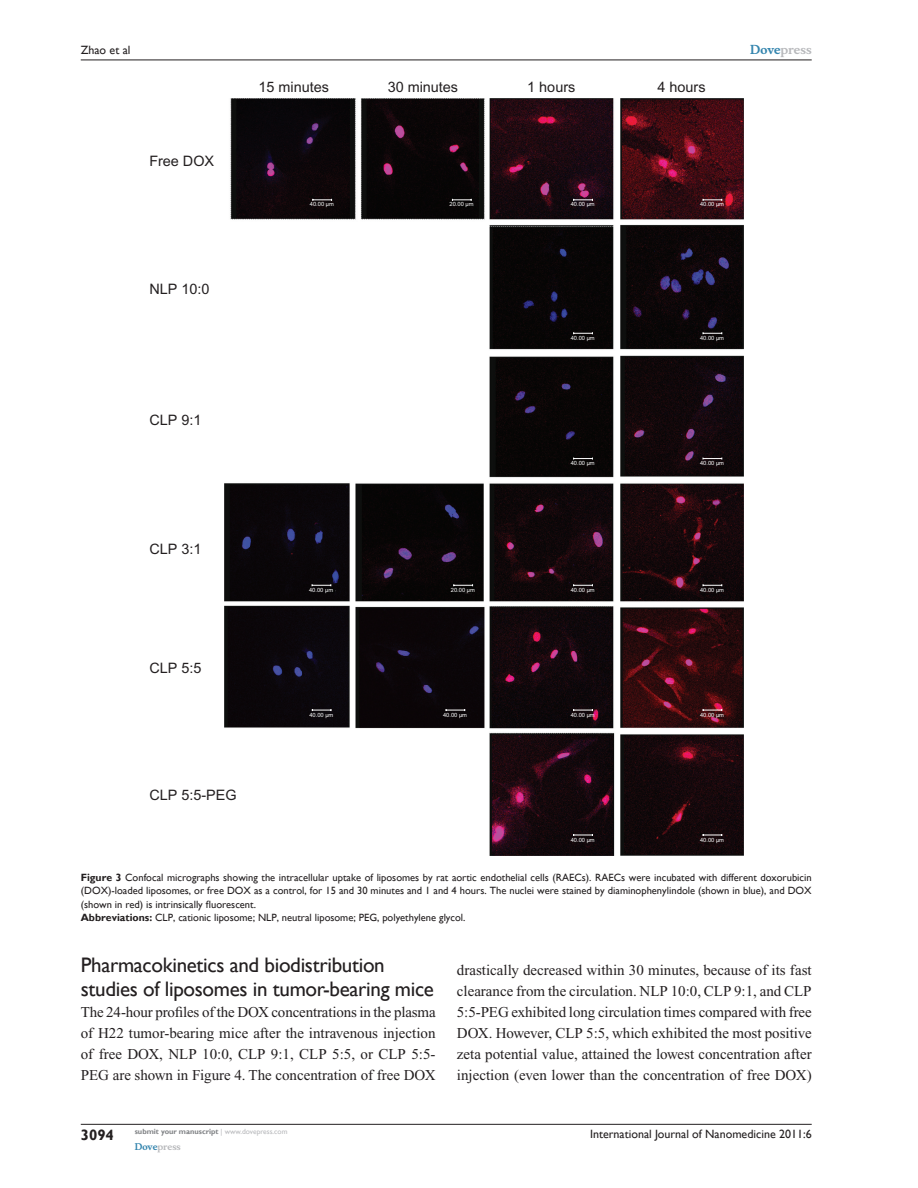
<style>
.page{position:relative;width:918px;height:1188px;background:#fff}
.page>*{position:absolute;margin:0;border:0;box-sizing:border-box;transform-origin:0 0}
.t1{font:21px/24px "Gill Sans";letter-spacing:-.015em;color:#231f20}
.t2{font:15px/21px "Times New Roman";color:#231f20;text-align:justify}
.t3{font:700 15px "Gill Sans";color:#231f20}
.t4{font:14.4px "Arial";color:#231f20}
.t5{font:12px "Gill Sans";color:#231f20}
.t6{font:700 12px "Musee";color:#b8b9bc}
.t7{font:10.5px/13.5px "Gill Sans";color:#231f20}
.t8{font:700 9px "Musee";color:#b8b9bc}
.t9{font:700 7.5px "Gill Sans";color:#808285}
.t10{font:5.7px "Arial";color:#fff}
.s1{color:#3485ae}
.s2{font-weight:700}
.s3{font-weight:400;color:#b8b9bc}
</style>
<div class="page">
<hr style="left:81px;top:1124px;width:731px;height:1px;background:#231f20">
<hr style="left:81px;top:60px;width:731px;height:1px;background:#231f20">
<img style="left:225px;top:99px;width:518px;height:756px">
<svg style="left:312px;top:199px;width:20px;height:2px"></svg>
<svg style="left:452px;top:199px;width:20px;height:2px"></svg>
<svg style="left:573px;top:199px;width:20px;height:2px"></svg>
<svg style="left:703px;top:199px;width:20px;height:2px"></svg>
<svg style="left:573px;top:332px;width:20px;height:2px"></svg>
<svg style="left:703px;top:332px;width:20px;height:2px"></svg>
<svg style="left:573px;top:458px;width:20px;height:2px"></svg>
<svg style="left:703px;top:458px;width:20px;height:2px"></svg>
<svg style="left:573px;top:584px;width:20px;height:2px"></svg>
<svg style="left:703px;top:584px;width:20px;height:2px"></svg>
<svg style="left:312px;top:584px;width:20px;height:2px"></svg>
<svg style="left:454px;top:584px;width:19px;height:2px"></svg>
<svg style="left:573px;top:709px;width:20px;height:2px"></svg>
<svg style="left:703px;top:709px;width:20px;height:2px"></svg>
<svg style="left:573px;top:834px;width:20px;height:2px"></svg>
<svg style="left:703px;top:834px;width:20px;height:2px"></svg>
<svg style="left:312px;top:709px;width:20px;height:2px"></svg>
<svg style="left:446px;top:709px;width:20px;height:2px"></svg>
<p class="t5" style="left:81px;top:43px;width:51px">Zhao et al</p>
<p class="t4" style="left:149px;top:152px;width:66px">Free DOX</p>
<p class="t4" style="left:149px;top:281px;width:62px">NLP 10:0</p>
<p class="t4" style="left:149px;top:412px;width:54px">CLP 9:1</p>
<p class="t4" style="left:259px;top:79px;width:72px">15 minutes</p>
<p class="t4" style="left:388px;top:79px;width:72px">30 minutes</p>
<p class="t4" style="left:527px;top:79px;width:50px">1 hours</p>
<p class="t4" style="left:658px;top:79px;width:50px">4 hours</p>
<p class="t6" style="left:750px;top:43px;width:63px"><span class="s1">Dove</span>press</p>
<p class="t10" style="left:310px;top:201px;width:26px">40.00 µm</p>
<p class="t10" style="left:450px;top:201px;width:26px">20.00 µm</p>
<p class="t10" style="left:571px;top:201px;width:26px">40.00 µm</p>
<p class="t10" style="left:700px;top:201px;width:26px">40.00 µm</p>
<p class="t10" style="left:571px;top:335px;width:26px">40.00 µm</p>
<p class="t10" style="left:700px;top:335px;width:26px">40.00 µm</p>
<p class="t10" style="left:571px;top:460px;width:26px">40.00 µm</p>
<p class="t10" style="left:700px;top:460px;width:26px">40.00 µm</p>
<p class="t4" style="left:149px;top:541px;width:54px">CLP 3:1</p>
<p class="t4" style="left:149px;top:660px;width:54px">CLP 5:5</p>
<p class="t4" style="left:149px;top:787px;width:89px">CLP 5:5-PEG</p>
<p class="t10" style="left:309px;top:587px;width:26px">40.00 µm</p>
<p class="t10" style="left:451px;top:587px;width:26px">20.00 µm</p>
<p class="t10" style="left:571px;top:587px;width:26px">40.00 µm</p>
<p class="t10" style="left:700px;top:587px;width:26px">40.00 µm</p>
<p class="t10" style="left:309px;top:711px;width:26px">40.00 µm</p>
<p class="t10" style="left:443px;top:711px;width:26px">40.00 µm</p>
<p class="t10" style="left:571px;top:711px;width:26px">40.00 µm</p>
<p class="t10" style="left:700px;top:711px;width:26px">40.00 µm</p>
<p class="t10" style="left:571px;top:836px;width:26px">40.00 µm</p>
<p class="t10" style="left:700px;top:836px;width:26px">40.00 µm</p>
<p class="t7" style="left:81px;top:871px;width:732px"><span class="s2">Figure 3</span> Confocal micrographs showing the intracellular uptake of liposomes by rat aortic endothelial cells (RAECs). RAECs were incubated with different doxorubicin (DOX)-loaded liposomes, or free DOX as a control, for 15 and 30 minutes and 1 and 4 hours. The nuclei were stained by diaminophenylindole (shown in blue), and DOX (shown in red) is intrinsically fluorescent.<br><span class="s2">Abbreviations:</span> CLP, cationic liposome; NLP, neutral liposome; PEG, polyethylene glycol.</p>
<h1 class="t1" style="left:81px;top:953px;width:355px">Pharmacokinetics and biodistribution studies of liposomes in tumor-bearing mice</h1>
<p class="t2" style="left:81px;top:1001px;width:357px">The 24-hour profiles of the DOX concentrations in the plasma of H22 tumor-bearing mice after the intravenous injection of free DOX, NLP 10:0, CLP 9:1, CLP 5:5, or CLP 5:5- PEG are shown in Figure 4. The concentration of free DOX</p>
<p class="t3" style="left:81px;top:1126px;width:35px">3094</p>
<p class="t9" style="left:135px;top:1127px;width:154px">submit your manuscript <span class="s3">| www.dovepress.com</span></p>
<p class="t8" style="left:135px;top:1141px;width:48px"><span class="s1">Dove</span>press</p>
<p class="t2" style="left:457px;top:959px;width:356px">drastically decreased within 30 minutes, because of its fast clearance from the circulation. NLP 10:0, CLP 9:1, and CLP 5:5-PEG exhibited long circulation times compared with free DOX. However, CLP 5:5, which exhibited the most positive zeta potential value, attained the lowest concentration after injection (even lower than the concentration of free DOX)</p>
<p class="t5" style="left:590px;top:1127px;width:223px">International Journal of Nanomedicine 2011:6</p>
</div>
